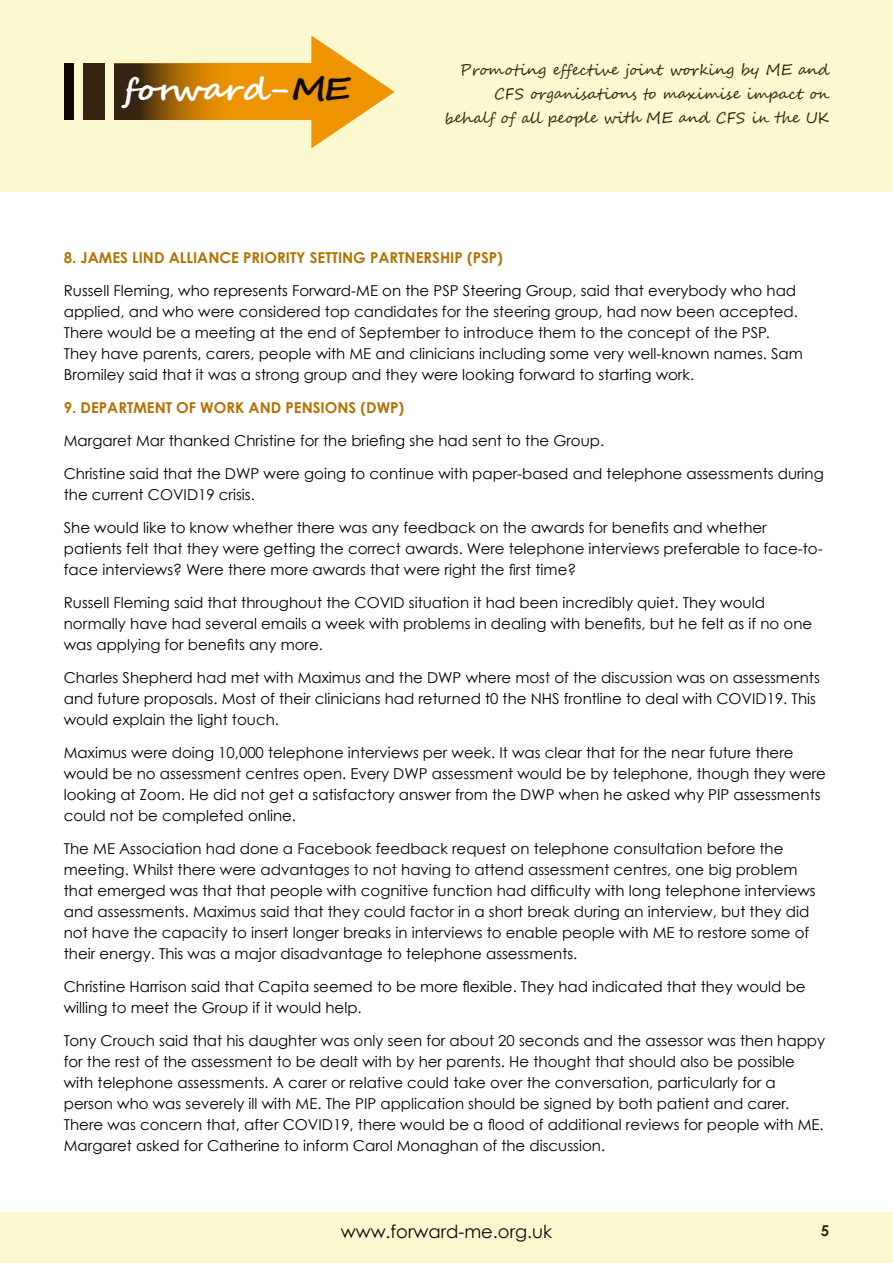
<style>
.page{position:relative;width:893px;height:1263px;background:#fff}
.page>*{position:absolute;margin:0;border:0;box-sizing:border-box;transform-origin:0 0}
.t1{font:700 31.05px "Segoe Script";color:#fff;scale:1.15 1}
.t2{font:18px "Century Gothic";color:#0e0906}
.t3{font:15px/21px "Century Gothic";color:#000}
.t4{font:15px/24px "Segoe Script";color:#362412;text-align:right}
.t5{font:700 15px "Century Gothic";color:#b37200}
.t6{font:700 15px "Century Gothic";color:#362412}
.s1{color:#0e0906}
</style>
<div class="page">
<div style="left:0;top:1212px;width:893px;height:51px;background:#fcf8d0"></div>
<div style="left:0;top:0;width:893px;height:191px;background:#fcf8d0"></div>
<div style="left:64px;top:64px;width:10px;height:56px;background:#0e0906"></div>
<div style="left:84px;top:64px;width:21px;height:56px;background:#362412"></div>
<div style="left:114px;top:64px;width:197px;height:56px;background:#ee9400"></div>
<svg style="left:311px;top:35px;width:84px;height:113px"></svg>
<svg style="left:114px;top:64px;width:103px;height:56px;background:#855409"></svg>
<h1 class="t1" style="left:122px;top:63px;width:200px">forward-<span class="s1">ME</span></h1>
<p class="t4" style="left:445px;top:58px;width:386px">Promoting effective joint working by ME and<br>CFS organisations to maximise impact on behalf of all people with ME and CFS in the UK</p>
<p class="t5" style="left:64px;top:248px;width:441px">8. JAMES LIND ALLIANCE PRIORITY SETTING PARTNERSHIP (PSP)</p>
<p class="t3" style="left:64px;top:280px;width:741px">Russell Fleming, who represents Forward-ME on the PSP Steering Group, said that everybody who had applied, and who were considered top candidates for the steering group, had now been accepted.<br>There would be a meeting at the end of September to introduce them to the concept of the PSP.<br>They have parents, carers, people with ME and clinicians including some very well-known names. Sam Bromiley said that it was a strong group and they were looking forward to starting work.</p>
<p class="t5" style="left:64px;top:398px;width:342px">9. DEPARTMENT OF WORK AND PENSIONS (DWP)</p>
<p class="t3" style="left:64px;top:430px;width:542px">Margaret Mar thanked Christine for the briefing she had sent to the Group.</p>
<p class="t3" style="left:64px;top:463px;width:762px">Christine said that the DWP were going to continue with paper-based and telephone assessments during the current COVID19 crisis.</p>
<p class="t3" style="left:64px;top:517px;width:760px">She would like to know whether there was any feedback on the awards for benefits and whether patients felt that they were getting the correct awards. Were telephone interviews preferable to face-to&shy;face interviews? Were there more awards that were right the first time?</p>
<p class="t3" style="left:64px;top:592px;width:750px">Russell Fleming said that throughout the COVID situation it had been incredibly quiet. They would normally have had several emails a week with problems in dealing with benefits, but he felt as if no one was applying for benefits any more.</p>
<p class="t3" style="left:64px;top:667px;width:758px">Charles Shepherd had met with Maximus and the DWP where most of the discussion was on assessments and future proposals. Most of their clinicians had returned t0 the NHS frontline to deal with COVID19. This would explain the light touch.</p>
<p class="t3" style="left:64px;top:742px;width:764px">Maximus were doing 10,000 telephone interviews per week. It was clear that for the near future there would be no assessment centres open. Every DWP assessment would be by telephone, though they were looking at Zoom. He did not get a satisfactory answer from the DWP when he asked why PIP assessments could not be completed online.</p>
<p class="t3" style="left:64px;top:838px;width:753px">The ME Association had done a Facebook feedback request on telephone consultation before the meeting. Whilst there were advantages to not having to attend assessment centres, one big problem that emerged was that that people with cognitive function had difficulty with long telephone interviews and assessments. Maximus said that they could factor in a short break during an interview, but they did not have the capacity to insert longer breaks in interviews to enable people with ME to restore some of their energy. This was a major disadvantage to telephone assessments.</p>
<p class="t3" style="left:64px;top:976px;width:743px">Christine Harrison said that Capita seemed to be more flexible. They had indicated that they would be willing to meet the Group if it would help.</p>
<p class="t3" style="left:64px;top:1030px;width:763px">Tony Crouch said that his daughter was only seen for about 20 seconds and the assessor was then happy for the rest of the assessment to be dealt with by her parents. He thought that should also be possible with telephone assessments. A carer or relative could take over the conversation, particularly for a person who was severely ill with ME. The PIP application should be signed by both patient and carer.<br>There was concern that, after COVID19, there would be a flood of additional reviews for people with ME.<br>Margaret asked for Catherine to inform Carol Monaghan of the discussion.</p>
<p class="t2" style="left:341px;top:1221px;width:213px">www.forward-me.org.uk</p>
<p class="t6" style="left:821px;top:1221px;width:10px">5</p>
</div>
